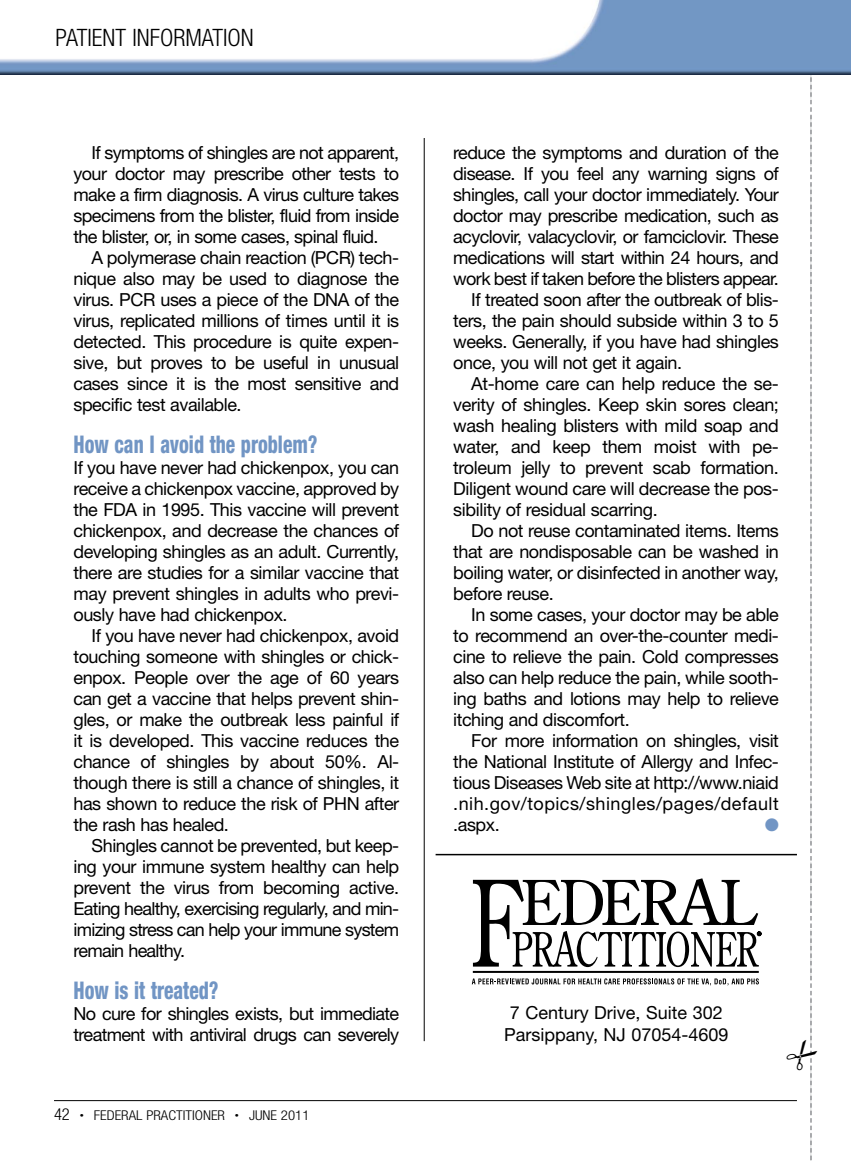
<style>
.page{position:relative;width:851px;height:1161px;background:#fff}
.page>*{position:absolute;margin:0;border:0;box-sizing:border-box;transform-origin:0 0}
.t1{font:800 condensed 24.3px "Helvetica Neue LT Std";color:#7195c4;scale:.8 1}
.t2{font:300 condensed 24px "Helvetica Neue LT Std";color:#000}
.t1-2{font:18px/21px "Helvetica Neue LT Std";letter-spacing:-.025em;color:#000;text-align:justify}
.t2-2{font:18px/21px "Helvetica Neue LT Std";letter-spacing:-.035em;color:#000;text-align:justify}
.t1-3{font:18px "Helvetica Neue LT Std";color:#000}
.t1-4{font:18px "Zapf Dingbats ITC";color:#7195c4}
.t3{font:300 condensed 13.5px "Helvetica Neue LT Std";color:#000;scale:1.1 1}
.s1{font-size:16.5px}
.s2{font-size:7.5px}
</style>
<div class="page">
<hr style="left:54px;top:1100px;width:742px;height:1px;background:#000">
<hr style="left:424px;top:138px;width:1px;height:903px;background:#000">
<img style="left:0;top:0;width:850px;height:74px">
<hr style="left:473px;top:971px;width:285px;height:2px;background:#000">
<svg style="left:472px;top:978px;width:286px;height:7px"></svg>
<svg style="left:473px;top:878px;width:288px;height:89px"></svg>
<hr style="left:435px;top:854px;width:361px;height:1px;background:#000">
<svg style="left:785px;top:0;width:33px;height:1161px"></svg>
<p class="t2" style="left:56px;top:23px;width:200px">PATIENT INFORMATION</p>
<p class="t1-2" style="left:74px;top:142px;width:327px;text-indent:18px">If symptoms of shingles are not apparent, your doctor may prescribe other tests to make a firm diagnosis. A virus culture takes specimens from the blister, fluid from inside the blister, or, in some cases, spinal fluid.</p>
<p class="t1-2" style="left:74px;top:247px;width:327px;text-indent:18px">A polymerase chain reaction (PCR) tech&shy;nique also may be used to diagnose the virus. PCR uses a piece of the DNA of the virus, replicated millions of times until it is detected. This procedure is quite expen&shy;sive, but proves to be useful in unusual cases since it is the most sensitive and specific test available.</p>
<p class="t1" style="left:74px;top:429px;width:307px">How can I avoid the problem?</p>
<p class="t2-2" style="left:74px;top:457px;width:327px">If you have never had chickenpox, you can receive a chickenpox vaccine, approved by the FDA in 1995. This vaccine will prevent chickenpox, and decrease the chances of developing shingles as an adult. Currently, there are studies for a similar vaccine that may prevent shingles in adults who previ&shy;ously have had chickenpox.</p>
<p class="t1-2" style="left:74px;top:625px;width:327px;text-indent:18px">If you have never had chickenpox, avoid touching someone with shingles or chick&shy;enpox. People over the age of 60 years can get a vaccine that helps prevent shin&shy;gles, or make the outbreak less painful if it is developed. This vaccine reduces the chance of shingles by about 50%. Al&shy;though there is still a chance of shingles, it has shown to reduce the risk of PHN after the rash has healed.</p>
<p class="t1-2" style="left:74px;top:835px;width:327px;text-indent:18px">Shingles cannot be prevented, but keep&shy;ing your immune system healthy can help prevent the virus from becoming active.<br>Eating healthy, exercising regularly, and min&shy;imizing stress can help your immune system remain healthy.</p>
<p class="t1" style="left:74px;top:975px;width:183px">How is it treated?</p>
<p class="t2-2" style="left:74px;top:1003px;width:327px">No cure for shingles exists, but immediate treatment with antiviral drugs can severely</p>
<p class="t3" style="left:54px;top:1107px;width:234px"><span class="s1">42</span> <span class="s2">•</span> FEDERAL PRACTITIONER <span class="s2">•</span> JUNE 2011</p>
<p class="t2-2" style="left:453px;top:142px;width:327px">reduce the symptoms and duration of the disease. If you feel any warning signs of shingles, call your doctor immediately. Your doctor may prescribe medication, such as acyclovir, valacyclovir, or famciclovir. These medications will start within 24 hours, and work best if taken before the blisters appear.</p>
<p class="t1-2" style="left:453px;top:289px;width:327px;text-indent:18px">If treated soon after the outbreak of blis&shy;ters, the pain should subside within 3 to 5 weeks. Generally, if you have had shingles once, you will not get it again.</p>
<p class="t1-2" style="left:453px;top:373px;width:327px;text-indent:18px">At-home care can help reduce the se&shy;verity of shingles. Keep skin sores clean; wash healing blisters with mild soap and water, and keep them moist with pe&shy;troleum jelly to prevent scab formation.<br>Diligent wound care will decrease the pos&shy;sibility of residual scarring.</p>
<p class="t1-2" style="left:453px;top:520px;width:327px;text-indent:18px">Do not reuse contaminated items. Items that are nondisposable can be washed in boiling water, or disinfected in another way, before reuse.</p>
<p class="t1-2" style="left:453px;top:604px;width:327px;text-indent:18px">In some cases, your doctor may be able to recommend an over-the-counter medi&shy;cine to relieve the pain. Cold compresses also can help reduce the pain, while sooth&shy;ing baths and lotions may help to relieve itching and discomfort.</p>
<p class="t1-2" style="left:453px;top:730px;width:327px;text-indent:18px">For more information on shingles, visit the National Institute of Allergy and Infec&shy;tious Diseases Web site at http://www.niaid .nih.gov/topics/shingles/pages/default .aspx.</p>
<p class="t1-4" style="left:764px;top:816px;width:16px">●</p>
<p class="t1-3" style="left:510px;top:1002px;width:214px">7 Century Drive, Suite 302</p>
<p class="t1-3" style="left:504px;top:1024px;width:226px">Parsippany, NJ 07054-4609</p>
</div>
